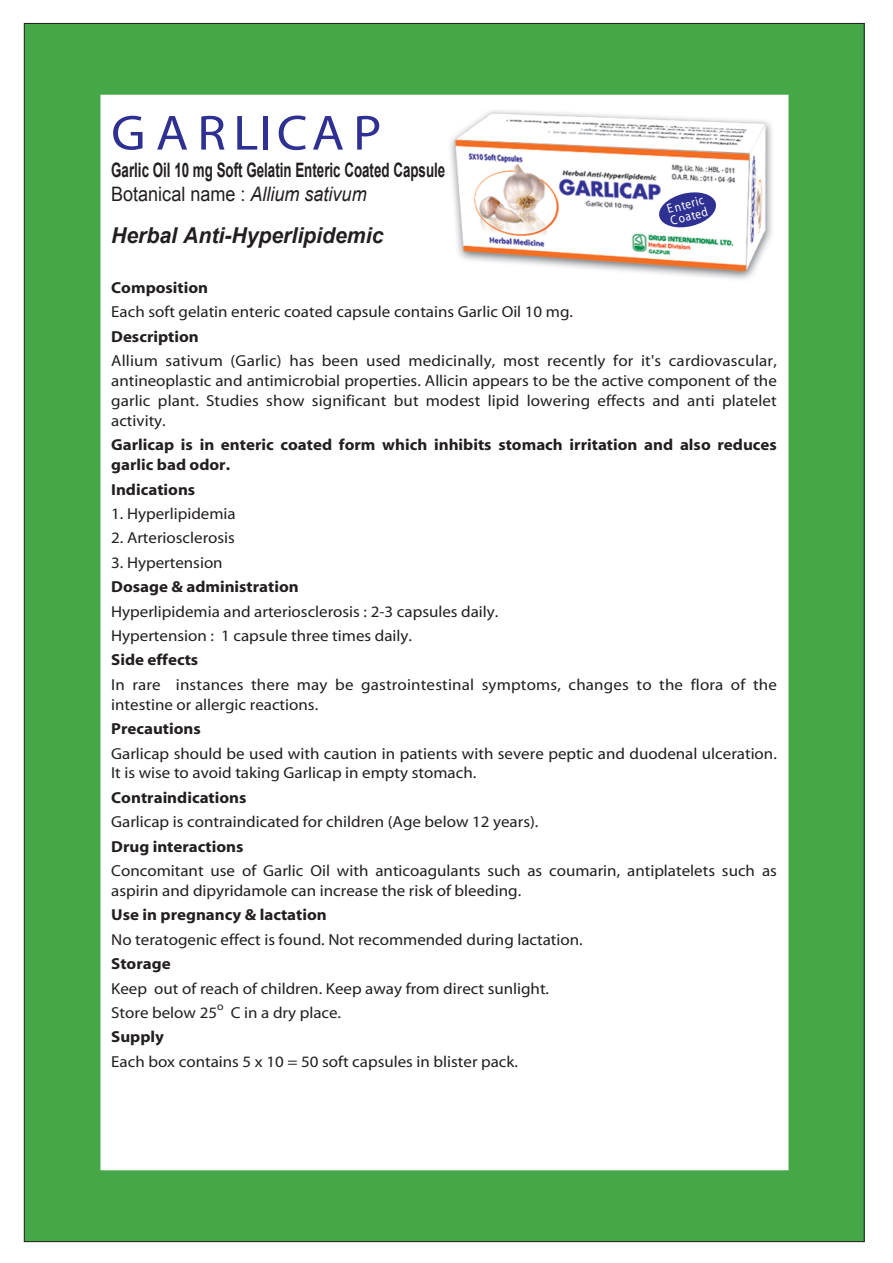
<style>
.page{position:relative;width:893px;height:1263px;background:#fff}
.page>*{position:absolute;margin:0;border:0;box-sizing:border-box;transform-origin:0 0}
.t1{font:49.8px "Myriad";letter-spacing:.14em;color:#2e3092;scale:1.07 1}
.t2{font:italic 700 21.9px "Arial";color:#231f20}
.t3{font:700 19.95px/23.9px "Arial";color:#231f20;scale:.67 1}
.t4{font:15.9px/20px "Myriad";color:#231f20;scale:1.07 1}
.t5{font:700 15.9px/20px "Myriad";color:#231f20;scale:1.07 1}
.t6{font:13.2px/12px "Myriad";color:#fff;scale:.86 1}
.t7{font:11.1px "Myriad";color:#231f20;scale:1.07 1}
.s1{font-weight:400}
.s2{font-weight:400;font-style:italic}
</style>
<div class="page">
<img style="left:26px;top:25px;width:836px;height:1215px">
<svg style="left:657px;top:190px;width:61px;height:40px"></svg>
<h1 class="t1" style="left:111px;top:108px;width:254px">GARLICAP</h1>
<p class="t3" style="left:111px;top:159px;width:500px">Garlic Oil 10 mg Soft Gelatin Enteric Coated Capsule<br><span class="s1">Botanical name :</span> <span class="s2">Allium sativum</span></p>
<h2 class="t2" style="left:111px;top:221px;width:274px">Herbal Anti-Hyperlipidemic</h2>
<p class="t5" style="left:111px;top:278px;width:92px">Composition</p>
<p class="t4" style="left:111px;top:303px;width:433px">Each soft gelatin enteric coated capsule contains Garlic Oil 10 mg.</p>
<p class="t5" style="left:111px;top:327px;width:83px">Description</p>
<p class="t4" style="left:111px;top:351px;width:624px;text-align:justify">Allium sativum (Garlic) has been used medicinally, most recently for it's cardiovascular, antineoplastic and antimicrobial properties. Allicin appears to be the active component of the garlic plant. Studies show significant but modest lipid lowering effects and anti platelet activity.</p>
<p class="t5" style="left:111px;top:435px;width:624px">Garlicap is in enteric coated form which inhibits stomach irritation and also reduces garlic bad odor.</p>
<p class="t5" style="left:111px;top:480px;width:80px">Indications</p>
<p class="t4" style="left:111px;top:504px;width:118px">1. Hyperlipidemia</p>
<p class="t4" style="left:111px;top:529px;width:117px">2. Arteriosclerosis</p>
<p class="t4" style="left:111px;top:553px;width:106px">3. Hypertension</p>
<p class="t5" style="left:111px;top:577px;width:177px">Dosage &amp; administration</p>
<p class="t4" style="left:111px;top:600px;width:363px;line-height:24.5px">Hyperlipidemia and arteriosclerosis : 2-3 capsules daily.<br>Hypertension : 1 capsule three times daily.</p>
<p class="t5" style="left:111px;top:651px;width:83px">Side effects</p>
<p class="t4" style="left:111px;top:675px;width:624px">In rare instances there may be gastrointestinal symptoms, changes to the flora of the intestine or allergic reactions.</p>
<p class="t5" style="left:111px;top:719px;width:85px">Precautions</p>
<p class="t4" style="left:111px;top:744px;width:624px">Garlicap should be used with caution in patients with severe peptic and duodenal ulceration.<br>It is wise to avoid taking Garlicap in empty stomach.</p>
<p class="t5" style="left:111px;top:788px;width:128px">Contraindications</p>
<p class="t4" style="left:111px;top:813px;width:401px">Garlicap is contraindicated for children (Age below 12 years).</p>
<p class="t5" style="left:111px;top:837px;width:125px">Drug interactions</p>
<p class="t4" style="left:111px;top:861px;width:624px">Concomitant use of Garlic Oil with anticoagulants such as coumarin, antiplatelets such as aspirin and dipyridamole can increase the risk of bleeding.</p>
<p class="t5" style="left:111px;top:905px;width:203px">Use in pregnancy &amp; lactation</p>
<p class="t4" style="left:111px;top:930px;width:442px">No teratogenic effect is found. Not recommended during lactation.</p>
<p class="t5" style="left:111px;top:954px;width:57px">Storage</p>
<p class="t4" style="left:111px;top:977px;width:411px;line-height:24.5px">Keep out of reach of children. Keep away from direct sunlight.<br>Store below 25</p>
<p class="t6" style="left:666px;top:204px;width:46px;rotate:-14deg">E nteric<br>Coated</p>
<p class="t7" style="left:217px;top:1001px;width:8px">o</p>
<p class="t4" style="left:231px;top:1003px;width:105px">C in a dry place.</p>
<p class="t5" style="left:111px;top:1028px;width:51px">Supply</p>
<p class="t4" style="left:111px;top:1052px;width:382px">Each box contains 5 x 10 = 50 soft capsules in blister pack.</p>
</div>
